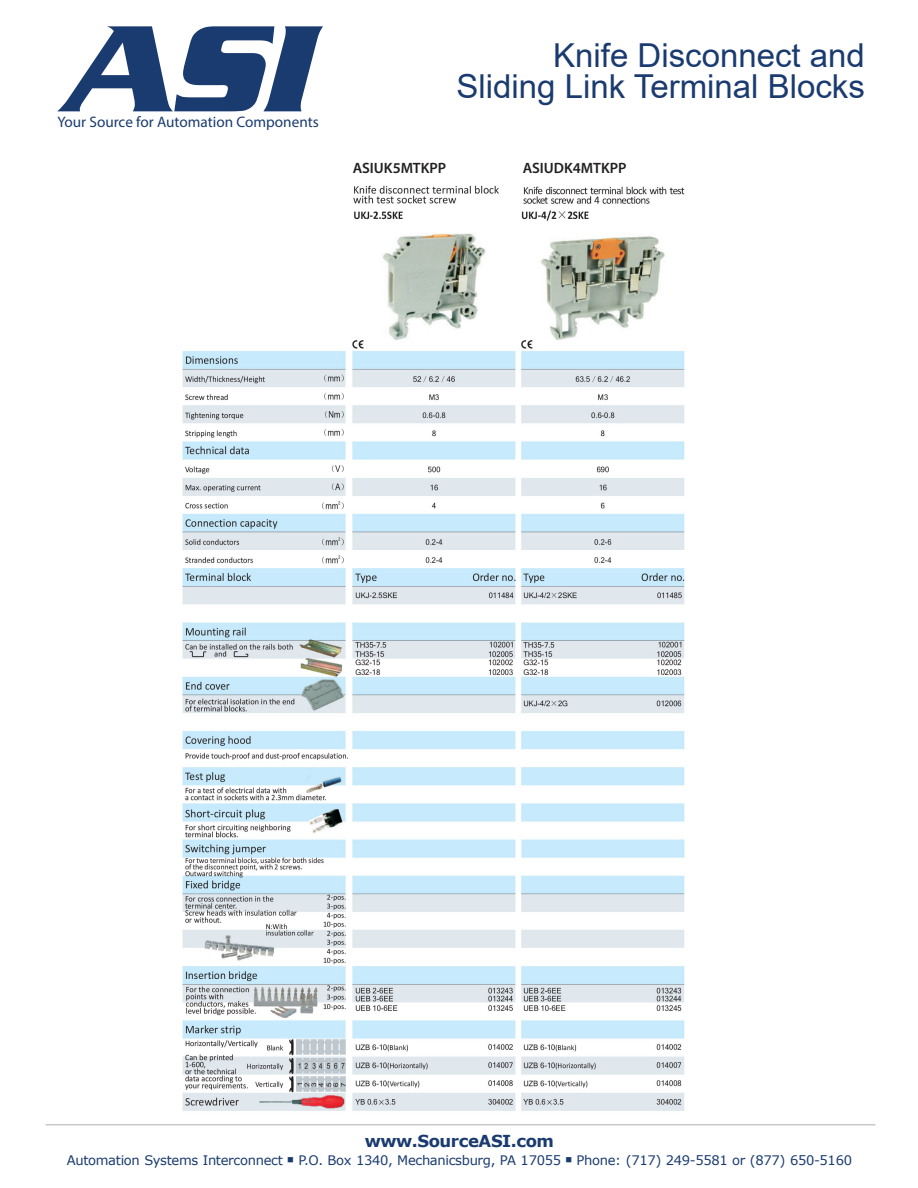
<style>
.page{position:relative;width:918px;height:1188px;background:#fff}
.page>*{position:absolute;margin:0;border:0;box-sizing:border-box;transform-origin:0 0}
.t1{font:33px/31.5px "Arial";color:#1a3b6f;text-align:right}
.t2{font:700 16.5px "Verdana";letter-spacing:-.025em;color:#1a3b6f}
.t3{font:15.3px "Myriad Pro";color:#1a3b6f}
.t4{font:600 15px "Myriad Pro";color:#231f20}
.t5{font:13.2px "Verdana";letter-spacing:-.025em;color:#1a3b6f}
</style>
<div class="page">
<svg style="left:57px;top:26px;width:266px;height:85px"></svg>
<hr style="left:46px;top:1124px;width:829px;height:1px;background:#c7c8ca">
<img style="left:182px;top:185px;width:503px;height:926px">
<p class="t3" style="left:57px;top:112px;width:263px">Your Source for Automation Components</p>
<h1 class="t1" style="left:457px;top:39px;width:410px">Knife Disconnect and<br>Sliding Link Terminal Blocks</h1>
<p class="t4" style="left:353px;top:159px;width:95px">ASIUK5MTKPP</p>
<p class="t4" style="left:523px;top:159px;width:105px">ASIUDK4MTKPP</p>
<p class="t2" style="left:365px;top:1129px;width:191px">www.SourceASI.com</p>
<p class="t5" style="left:67px;top:1151px;width:787px">Automation Systems Interconnect ■ P.O. Box 1340, Mechanicsburg, PA 17055 ■ Phone: (717) 249-5581 or (877) 650-5160</p>
</div>
